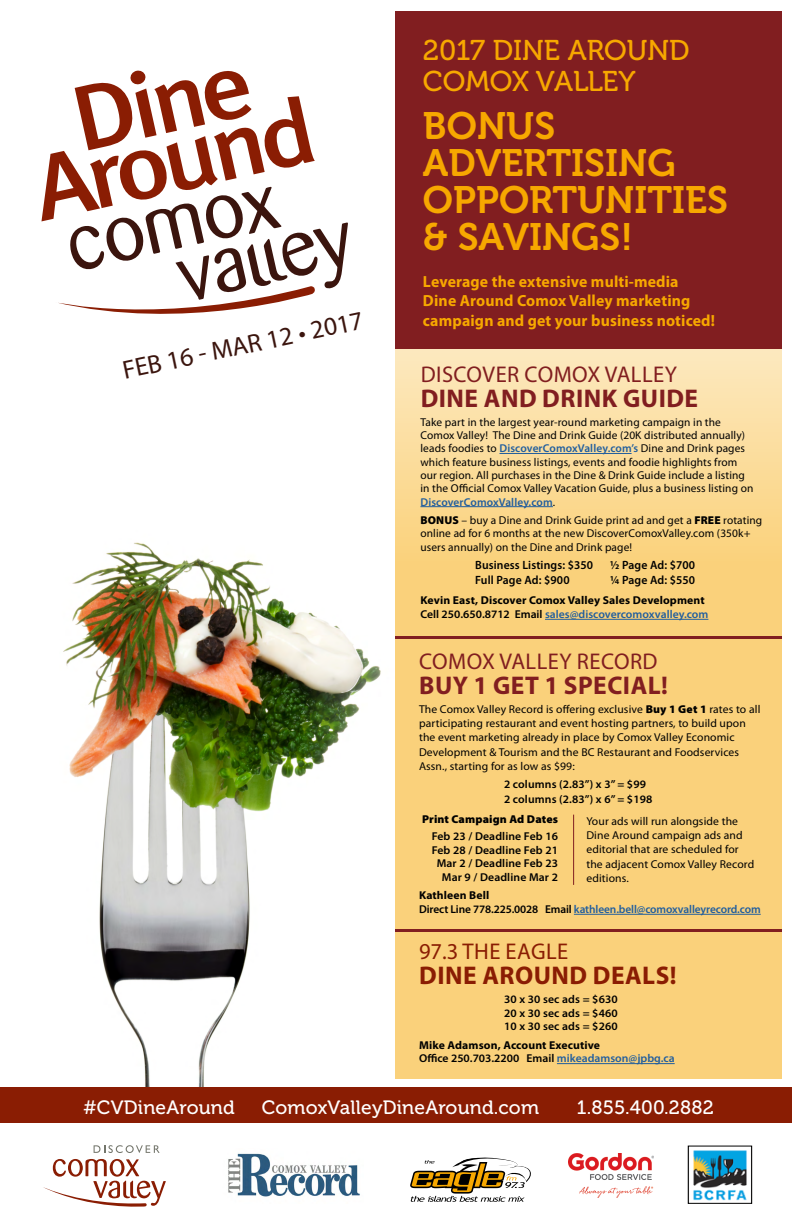
<style>
.page{position:relative;width:792px;height:1224px;background:#fff}
.page>*{position:absolute;margin:0;border:0;box-sizing:border-box;transform-origin:0 0}
.t1{font:38px/37.1px "Museo 700";color:#f7a800}
.t2{font:28.5px/30.4px "Museo 500";color:#f7a800}
.t3{font:26px "Myriad Pro";color:#3b150e}
.t4{font:700 25.6px "Myriad Pro";letter-spacing:.02em;color:#811e20}
.t5{font:700 25.6px "Myriad Pro";letter-spacing:.02em;color:#8a1d03}
.t6{font:22.8px "Myriad Pro";letter-spacing:.02em;color:#811e20}
.t7{font:22.8px "Myriad Pro";letter-spacing:.02em;color:#8a1d03}
.t8{font:19.3px "Museo 500";letter-spacing:.01em;color:#fff}
.t9{font:700 16.1px/19.4px "Myriad Pro";letter-spacing:.01em;color:#f7a800}
.t10{font:600 12px/15.4px "Myriad Pro";letter-spacing:.01em;color:#000}
.t11{font:11.4px/14.2px "Myriad Pro";letter-spacing:.01em;color:#000}
.t12{font:600 11.4px/13.7px "Myriad Pro";letter-spacing:.01em;color:#000}
.t13{font:700 11.4px/13.7px "Myriad Pro";letter-spacing:.01em;color:#000}
.t14{font:600 11.4px/13.7px "Myriad Pro";letter-spacing:-.01em;color:#215e9e}
.t15{font:900 11.4px "Myriad Pro";letter-spacing:.01em;color:#000}
.s1{font-weight:600;color:#215e9e}
.s2{font-weight:900}
.s3{font-weight:600}
.s4{font-weight:700;color:#000}
.s5{color:#000}
</style>
<div class="page">
<img style="left:63px;top:542px;width:318px;height:545px">
<svg style="left:43px;top:1159px;width:123px;height:48px"></svg>
<svg style="left:94px;top:1145px;width:66px;height:8px"></svg>
<img style="left:569px;top:1153px;width:84px;height:44px">
<svg style="left:410px;top:1157px;width:121px;height:45px"></svg>
<img style="left:693px;top:1150px;width:54px;height:51px">
<div style="left:688px;top:1146px;width:64px;height:58px;border:1px solid #000"></div>
<img style="left:228px;top:1153px;width:132px;height:44px">
<svg style="left:395px;top:75px;width:387px;height:1004px;background:#f9d384"></svg>
<div style="left:0;top:1087px;width:792px;height:35px;background:#8a1d03"></div>
<svg style="left:41px;top:71px;width:307px;height:243px"></svg>
<div style="left:396px;top:11px;width:386px;height:337px;background:#811e20"></div>
<hr style="left:574px;top:914px;width:187px;height:1px;background:#215e9e">
<hr style="left:573px;top:815px;width:1px;height:70px;background:#811e20">
<hr style="left:557px;top:1063px;width:118px;height:1px;background:#215e9e">
<hr style="left:395px;top:636px;width:387px;height:2px;background:#811e20">
<hr style="left:395px;top:929px;width:387px;height:3px;background:#811e20">
<hr style="left:499px;top:453px;width:133px;height:1px;background:#215e9e">
<hr style="left:420px;top:506px;width:133px;height:1px;background:#215e9e">
<hr style="left:545px;top:619px;width:163px;height:1px;background:#215e9e">
<h3 class="t3" style="left:120px;top:355px;width:247px;rotate:-12deg">FEB 16 - MAR 12 •2017</h3>
<h2 class="t2" style="left:423px;top:36px;width:268px">2017 DINE AROUND<br>COMOX VALLEY</h2>
<h1 class="t1" style="left:423px;top:108px;width:307px">BONUS<br>ADVERTISING<br>OPPORTUNITIES &amp; SAVINGS!</h1>
<h3 class="t9" style="left:423px;top:271px;width:294px">Leverage the extensive multi-media<br>Dine Around Comox Valley marketing campaign and get your business noticed!</h3>
<h3 class="t6" style="left:421px;top:360px;width:258px">DISCOVER COMOX VALLEY</h3>
<h3 class="t4" style="left:421px;top:382px;width:279px">DINE AND DRINK GUIDE</h3>
<p class="t11" style="left:420px;top:415px;width:335px;line-height:13.3px">Take part in the largest year-round marketing campaign in the Comox Valley! The Dine and Drink Guide (20K distributed annually) leads foodies to <span class="s1">DiscoverComoxValley.com’s</span> Dine and Drink pages which feature business listings, events and foodie highlights from our region. All purchases in the Dine &amp; Drink Guide include a listing in the Official Comox Valley Vacation Guide, plus a business listing on <span class="s1">DiscoverComoxValley.com</span>.</p>
<p class="t11" style="left:420px;top:513px;width:343px;line-height:13.3px"><span class="s2">BONUS</span> – buy a Dine and Drink Guide print ad and get a <span class="s2">FREE</span> rotating online ad for 6 months at the new DiscoverComoxValley.com (350k+ users annually) on the Dine and Drink page!</p>
<p class="t10" style="left:475px;top:557px;width:120px">Business Listings: $350<br>Full Page Ad: $900</p>
<p class="t10" style="left:610px;top:557px;width:87px">½ Page Ad: $700 ¼ Page Ad: $550</p>
<p class="t13" style="left:420px;top:593px;width:289px">Kevin East, Discover Comox Valley Sales Development<br><span class="s3">Cell 250.650.8712 Email</span> <span class="s1">sales@discovercomoxvalley.com</span></p>
<h3 class="t6" style="left:419px;top:648px;width:240px">COMOX VALLEY RECORD</h3>
<h3 class="t4" style="left:419px;top:669px;width:250px">BUY 1 GET 1 SPECIAL!</h3>
<p class="t11" style="left:419px;top:702px;width:343px">The Comox Valley Record is offering exclusive <span class="s2">Buy 1 Get 1</span> rates to all participating restaurant and event hosting partners, to build upon the event marketing already in place by Comox Valley Economic Development &amp; Tourism and the BC Restaurant and Foodservices Assn., starting for as low as $99:</p>
<p class="t12" style="left:504px;top:777px;width:150px;line-height:14.7px">2 columns (2.83”) x 3” = $99<br>2 columns (2.83”) x 6” = $198</p>
<p class="t15" style="left:422px;top:812px;width:137px">Print Campaign Ad Dates</p>
<p class="t12" style="left:432px;top:829px;width:128px;text-align:right">Feb 23 / Deadline Feb 16<br>Feb 28 / Deadline Feb 21<br>Mar 2 / Deadline Feb 23<br>Mar 9 / Deadline Mar 2</p>
<p class="t14" style="left:419px;top:888px;width:343px"><span class="s4">Kathleen Bell<br></span><span class="s5">Direct Line 778.225.0028 Email</span> kathleen.bell@comoxvalleyrecord.com</p>
<p class="t11" style="left:586px;top:814px;width:169px">Your ads will run alongside the<br>Dine Around campaign ads and editorial that are scheduled for the adjacent Comox Valley Record editions.</p>
<h3 class="t7" style="left:419px;top:938px;width:151px">97.3 THE EAGLE</h3>
<h3 class="t5" style="left:419px;top:959px;width:259px">DINE AROUND DEALS!</h3>
<p class="t12" style="left:504px;top:992px;width:115px;text-align:justify">30 x 30 sec ads = $630<br>20 x 30 sec ads = $460<br>10 x 30 sec ads = $260</p>
<p class="t13" style="left:419px;top:1038px;width:257px">Mike Adamson, Account Executive<br><span class="s3">Office 250.703.2200 Email</span> <span class="s1">mikeadamson@jpbg.ca</span></p>
<h3 class="t8" style="left:83px;top:1097px;width:153px">#CVDineAround</h3>
<h3 class="t8" style="left:262px;top:1097px;width:279px">ComoxValleyDineAround.com</h3>
<h3 class="t8" style="left:577px;top:1097px;width:138px">1.855.400.2882</h3>
</div>
